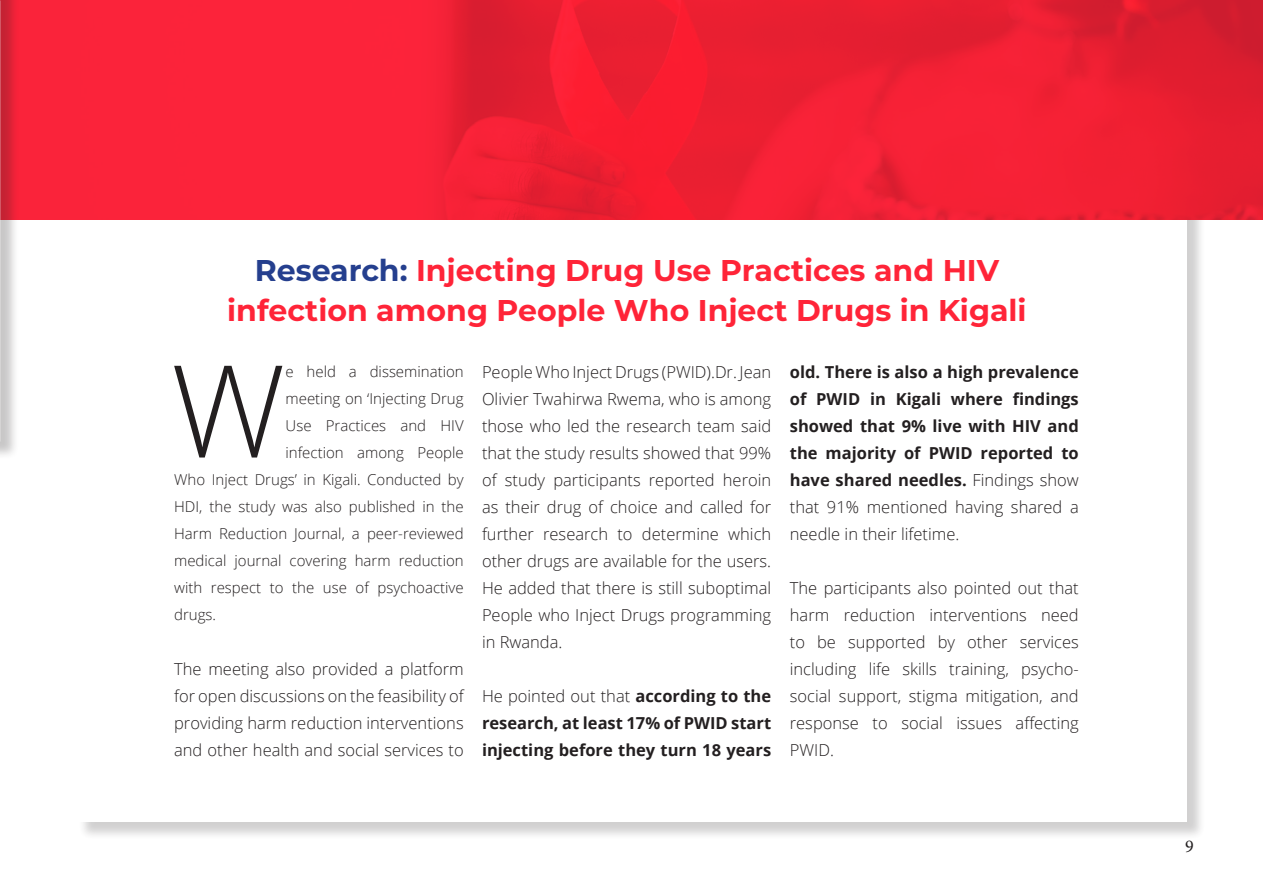
<style>
.page{position:relative;width:1263px;height:893px;background:#fff}
.page>*{position:absolute;margin:0;border:0;box-sizing:border-box;transform-origin:0 0}
.t1{font:300 128.4px "Open Sans";color:#231f20}
.t2{font:700 30px/40.5px "Montserrat";color:#ff2438;text-align:center}
.t3{font:18px "Minion Pro";color:#231f20}
.t4{font:300 16.5px/27px "Open Sans";color:#231f20;text-align:justify}
.t5{font:700 16.5px/27px "Open Sans";color:#231f20;text-align:justify}
.t6{font:300 15px "Open Sans";color:#231f20}
.s1{color:#253f8e}
.s2{font-weight:300}
</style>
<div class="page">
<div style="left:78px;top:2px;width:1128px;height:838px;background:#231f20;opacity:.25"></div>
<div style="left:76px;top:0;width:1111px;height:821px;background:#fff"></div>
<img style="left:19px;top:0;width:1244px;height:219px">
<div style="left:0;top:0;width:19px;height:460px;background:#231f20;opacity:.25"></div>
<h2 class="t2" style="left:227px;top:249px;width:801px"><span class="s1">Research:</span> Injecting Drug Use Practices and HIV infection among People Who Inject Drugs in Kigali</h2>
<h1 class="t1" style="left:171px;top:323px;width:116px">W</h1>
<p class="t6" style="left:286px;top:361px;width:180px">e held a dissemination</p>
<p class="t6" style="left:286px;top:388px;width:180px">meeting on ‘Injecting Drug</p>
<p class="t6" style="left:286px;top:415px;width:180px">Use Practices and HIV</p>
<p class="t6" style="left:286px;top:442px;width:180px">infection among People</p>
<p class="t6" style="left:174px;top:469px;width:291px">Who Inject Drugs’ in Kigali. Conducted by</p>
<p class="t6" style="left:174px;top:496px;width:291px">HDI, the study was also published in the</p>
<p class="t6" style="left:174px;top:523px;width:291px">Harm Reduction Journal, a peer-reviewed</p>
<p class="t6" style="left:174px;top:550px;width:291px">medical journal covering harm reduction</p>
<p class="t6" style="left:174px;top:577px;width:291px">with respect to the use of psychoactive</p>
<p class="t6" style="left:174px;top:604px;width:44px">drugs.</p>
<p class="t4" style="left:174px;top:655px;width:291px">The meeting also provided a platform for open discussions on the feasibility of providing harm reduction interventions and other health and social services to</p>
<p class="t4" style="left:482px;top:358px;width:291px">People Who Inject Drugs (PWID).Dr. Jean Olivier Twahirwa Rwema, who is among those who led the research team said that the study results showed that 99% of study participants reported heroin as their drug of choice and called for further research to determine which other drugs are available for the users.<br>He added that there is still suboptimal People who Inject Drugs programming in Rwanda.</p>
<p class="t5" style="left:482px;top:682px;width:291px"><span class="s2">He pointed out that</span> according to the research, at least 17% of PWID start injecting before they turn 18 years</p>
<p class="t5" style="left:790px;top:358px;width:290px">old. There is also a high prevalence of PWID in Kigali where findings showed that 9% live with HIV and the majority of PWID reported to have shared needles. <span class="s2">Findings show that 91% mentioned having shared a needle in their lifetime.</span></p>
<p class="t4" style="left:790px;top:574px;width:290px">The participants also pointed out that harm reduction interventions need to be supported by other services including life skills training, psycho&shy;social support, stigma mitigation, and response to social issues affecting PWID.</p>
<p class="t3" style="left:1185px;top:834px;width:10px">9</p>
</div>
